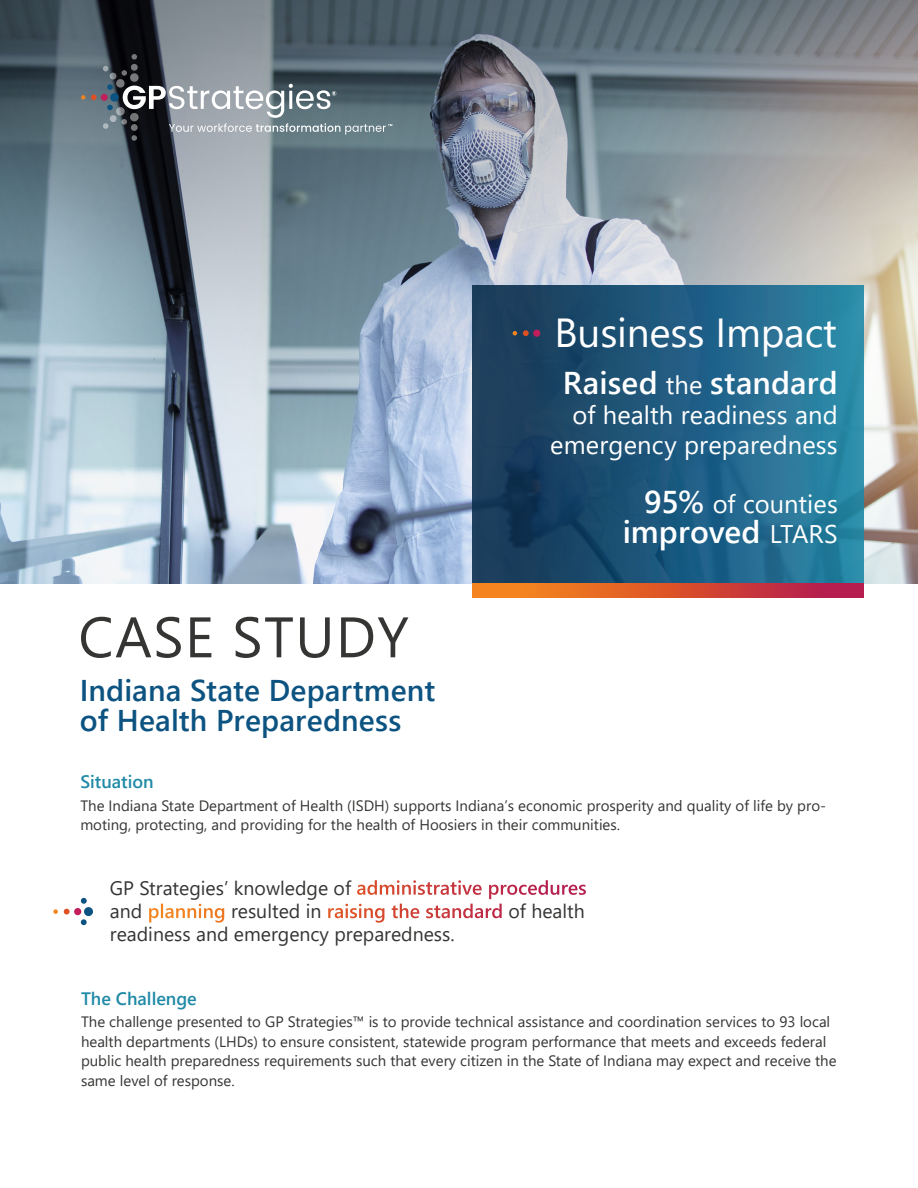
<style>
.page{position:relative;width:918px;height:1188px;background:#fff}
.page>*{position:absolute;margin:0;border:0;box-sizing:border-box;transform-origin:0 0}
.Case_Study_Headline{font:57px "Segoe UI";letter-spacing:.025em;color:#353534}
.t1{font:40.5px "Segoe UI";letter-spacing:-.005em;color:#fff}
.Case_Study_Title{font:600 31.5px "Segoe UI";letter-spacing:.005em;color:#fff}
.Case_Study_Title-2{font:600 30px/30px "Segoe UI";letter-spacing:.005em;color:#0c5381}
.Case_Study_Title-3{font:25.5px "Segoe UI";letter-spacing:.005em;color:#fff}
.subhead{font:19.5px/23.4px "Segoe UI";color:#353534;text-align:justify}
.Headline{font:600 18px "Segoe UI";color:#208aa7}
.paragraph{font:15px/19.5px "Segoe UI";color:#353534}
.s1{font-weight:400;font-size:25.5px}
.s2{font-weight:600;font-size:31.5px}
.s3{font-weight:600;color:#fff}
</style>
<div class="page">
<img style="left:0;top:0;width:918px;height:584px">
<svg style="left:472px;top:285px;width:392px;height:299px;background:#205c7e"></svg>
<div style="left:533px;top:330px;width:7px;height:7px;background:#c21e5b;border-radius:50%"></div>
<svg style="left:523px;top:330px;width:6px;height:6px"></svg>
<svg style="left:513px;top:331px;width:4px;height:4px"></svg>
<svg style="left:472px;top:584px;width:392px;height:14px;background:#d75230"></svg>
<div style="left:101px;top:94px;width:7px;height:7px;background:#c21e5b;border-radius:50%"></div>
<svg style="left:91px;top:95px;width:6px;height:5px"></svg>
<svg style="left:81px;top:95px;width:4px;height:5px"></svg>
<div style="left:131px;top:64px;width:7px;height:7px;background:#78787a;border-radius:50%"></div>
<svg style="left:132px;top:54px;width:5px;height:6px"></svg>
<svg style="left:103px;top:66px;width:289px;height:75px;background:#737e85"></svg>
<div style="left:84px;top:907px;width:9px;height:9px;background:#0c5381;border-radius:50%"></div>
<div style="left:74px;top:908px;width:7px;height:7px;background:#c21e5b;border-radius:50%"></div>
<svg style="left:64px;top:909px;width:6px;height:6px"></svg>
<svg style="left:53px;top:909px;width:5px;height:5px"></svg>
<svg style="left:81px;top:898px;width:6px;height:6px"></svg>
<svg style="left:81px;top:919px;width:6px;height:6px"></svg>
<p class="Case_Study_Headline" style="left:78px;top:583px;width:332px">CASE STUDY</p>
<p class="Case_Study_Title-2" style="left:80px;top:673px;width:357px">Indiana State Department of Health Preparedness</p>
<p class="t1" style="left:555px;top:295px;width:284px">Business Impact</p>
<p class="Case_Study_Title" style="left:563px;top:353px;width:276px">Raised <span class="s1">the</span> standard</p>
<p class="Case_Study_Title-3" style="left:573px;top:391px;width:267px">of health readiness and</p>
<p class="Case_Study_Title-3" style="left:550px;top:421px;width:289px">emergency preparedness</p>
<p class="Case_Study_Title-3" style="left:644px;top:480px;width:195px"><span class="s2">95%</span> of counties</p>
<p class="Case_Study_Title" style="left:623px;top:502px;width:217px">improved <span class="s1">LTARS</span></p>
<p class="Headline" style="left:80px;top:765px;width:75px">Situation</p>
<p class="paragraph" style="left:80px;top:795px;width:747px">The Indiana State Department of Health (ISDH) supports Indiana’s economic prosperity and quality of life by pro&shy;moting, protecting, and providing for the health of Hoosiers in their communities.</p>
<p class="subhead" style="left:110px;top:874px;width:478px">GP Strategies’ knowledge of <span class="s3">administrative procedures </span>and <span class="s3">planning</span> resulted in <span class="s3">raising the standard</span> of health readiness and emergency preparedness.</p>
<p class="Headline" style="left:81px;top:981px;width:117px">The Challenge</p>
<p class="paragraph" style="left:81px;top:1011px;width:757px">The challenge presented to GP Strategies™ is to provide technical assistance and coordination services to 93 local health departments (LHDs) to ensure consistent, statewide program performance that meets and exceeds federal public health preparedness requirements such that every citizen in the State of Indiana may expect and receive the same level of response.</p>
</div>
